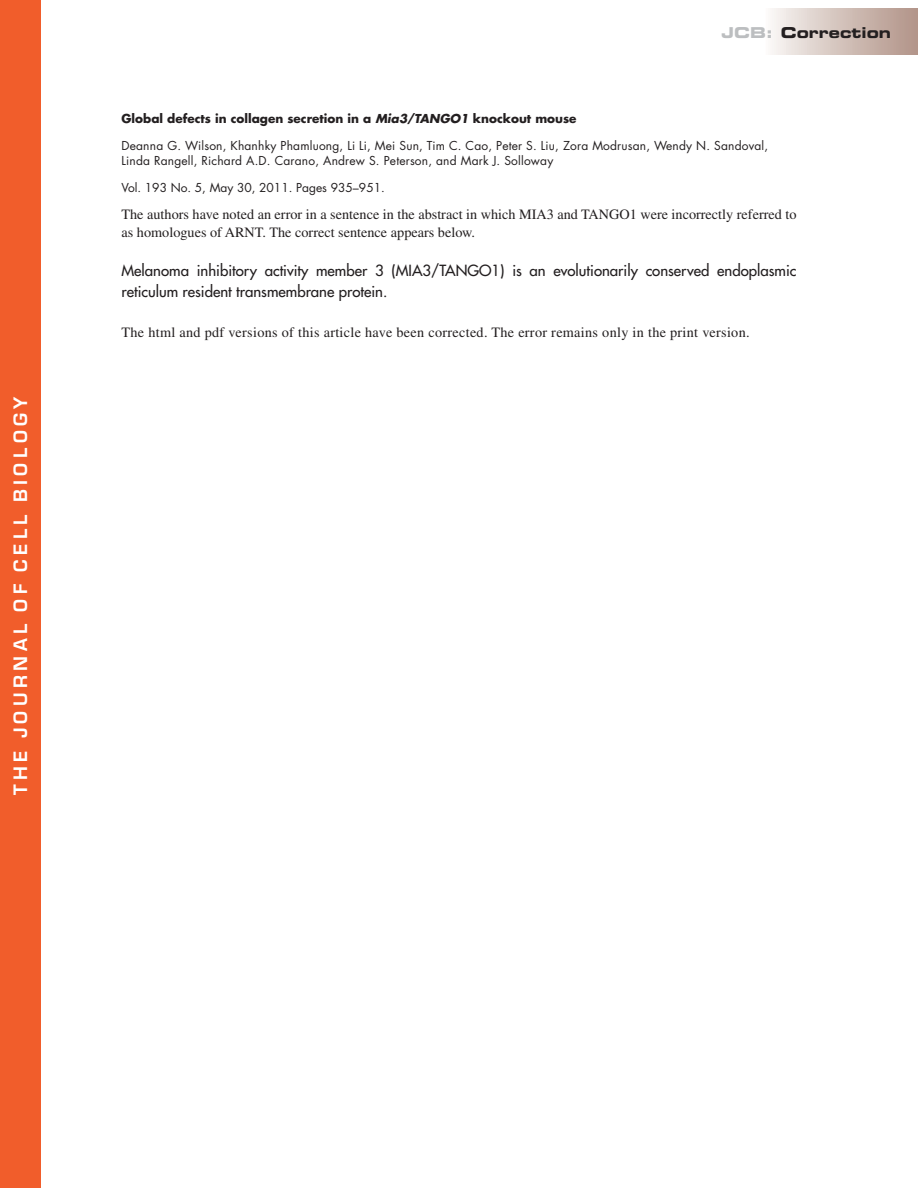
<style>
.page{position:relative;width:918px;height:1188px;background:#fff}
.page>*{position:absolute;margin:0;border:0;box-sizing:border-box;transform-origin:0 0}
.t1{font:600 18px "Eurostile";letter-spacing:.25em;color:#fff}
.t2{font:500 15px/21px "Futura Std";color:#231f20}
.t3{font:15px "Eurostile LT Std Bold Ex 2";color:#231f20}
.t4{font:14.25px/18px "Times LT Std";color:#231f20}
.t5{font:14.25px "Times LT Std";letter-spacing:.02em;color:#231f20}
.t6{font:12px/15px "Futura Std";letter-spacing:.015em;color:#231f20}
.t7{font:700 12px "Futura Std";color:#231f20}
.s1{color:#bcbec0}
.s2{font-style:italic}
</style>
<div class="page">
<div style="left:763px;top:8px;width:155px;height:47px;background:linear-gradient(to right,#fbf9f7,#b09185)"></div>
<div style="left:0;top:0;width:40px;height:1188px;background:#f15d2b"></div>
<h1 class="t1" style="left:13px;top:795px;width:400px;rotate:-90deg">THE JOURNAL OF CELL BIOLOGY</h1>
<p class="t3" style="left:722px;top:22px;width:171px"><span class="s1">JCB:</span> Correction</p>
<p class="t7" style="left:122px;top:111px;width:457px">Global defects in collagen secretion in a <span class="s2">Mia3/TANGO1</span> knockout mouse</p>
<p class="t6" style="left:122px;top:138px;width:648px">Deanna G. Wilson, Khanhky Phamluong, Li Li, Mei Sun, Tim C. Cao, Peter S. Liu, Zora Modrusan, Wendy N. Sandoval,<br>Linda Rangell, Richard A.D. Carano, Andrew S. Peterson, and Mark J. Solloway</p>
<p class="t6" style="left:122px;top:180px;width:265px">Vol. 193 No. 5, May 30, 2011. Pages 935–951.</p>
<p class="t4" style="left:122px;top:205px;width:677px">The authors have noted an error in a sentence in the abstract in which MIA3 and TANGO1 were incorrectly referred to as homologues of ARNT. The correct sentence appears below.</p>
<p class="t2" style="left:122px;top:260px;width:677px">Melanoma inhibitory activity member 3 (MIA3/TANGO1) is an evolutionarily conserved endoplasmic reticulum resident transmembrane protein.</p>
<p class="t5" style="left:122px;top:324px;width:630px">The html and pdf versions of this article have been corrected. The error remains only in the print version.</p>
</div>
